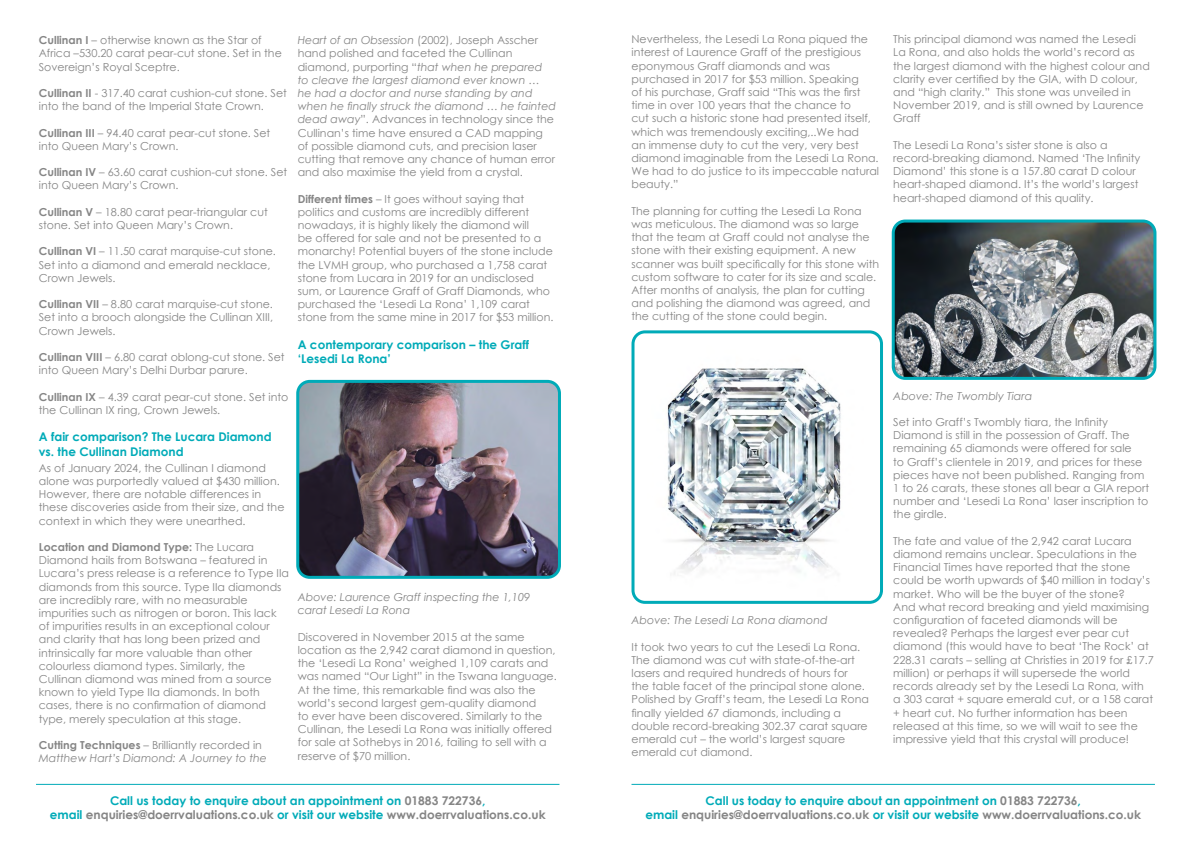
<style>
.page{position:relative;width:1191px;height:842px;background:#fff}
.page>*{position:absolute;margin:0;border:0;box-sizing:border-box;transform-origin:0 0}
.t1{font:700 12px/14.4px "Century Gothic";color:#858585;text-align:center}
.t2{font:700 12px/14.4px "Century Gothic";color:#00abb8}
.t3{font:11px/13.2px "Century Gothic";color:#858585}
.t4{font:italic 11px/13.2px "Century Gothic";color:#858585}
.s1{font-weight:700}
.s2{font-weight:700;font-style:normal}
.s3{font-style:normal}
.s4{font-style:italic}
.s5{color:#00abb8}
</style>
<div class="page">
<hr style="left:36px;top:784px;width:523px;height:1px;background:#00abb8">
<hr style="left:631px;top:784px;width:524px;height:1px;background:#00abb8">
<img style="left:300px;top:384px;width:257px;height:191px">
<div style="left:296px;top:380px;width:265px;height:199px;border:3px solid #00abb8;border-radius:12px"></div>
<img style="left:667px;top:368px;width:174px;height:207px">
<div style="left:631px;top:330px;width:252px;height:274px;border:3px solid #00abb8;border-radius:12px"></div>
<img style="left:895px;top:221px;width:260px;height:156px">
<div style="left:891px;top:220px;width:265px;height:160px;border:3px solid #00abb8;border-radius:12px"></div>
<p class="t3" style="left:39px;top:33px;width:244px"><span class="s1">Cullinan I</span> – otherwise known as the Star of<br>Africa –530.20 carat pear-cut stone. Set in the<br>Sovereign’s Royal Sceptre.</p>
<p class="t3" style="left:39px;top:86px;width:249px"><span class="s1">Cullinan II</span> - 317.40 carat cushion-cut stone. Set into the band of the Imperial State Crown.</p>
<p class="t3" style="left:39px;top:126px;width:233px"><span class="s1">Cullinan III</span> – 94.40 carat pear-cut stone. Set into Queen Mary’s Crown.</p>
<p class="t3" style="left:39px;top:165px;width:250px"><span class="s1">Cullinan IV</span> – 63.60 carat cushion-cut stone. Set into Queen Mary’s Crown.</p>
<p class="t3" style="left:39px;top:205px;width:230px"><span class="s1">Cullinan V</span> – 18.80 carat pear-triangular cut stone. Set into Queen Mary’s Crown.</p>
<p class="t3" style="left:39px;top:245px;width:238px"><span class="s1">Cullinan VI</span> – 11.50 carat marquise-cut stone.<br>Set into a diamond and emerald necklace,<br>Crown Jewels.</p>
<p class="t3" style="left:39px;top:297px;width:236px;text-align:justify"><span class="s1">Cullinan VII</span> – 8.80 carat marquise-cut stone.<br>Set into a brooch alongside the Cullinan XIII, Crown Jewels.</p>
<p class="t3" style="left:39px;top:350px;width:247px"><span class="s1">Cullinan VIII</span> – 6.80 carat oblong-cut stone. Set into Queen Mary’s Delhi Durbar parure.</p>
<p class="t3" style="left:39px;top:390px;width:251px"><span class="s1">Cullinan IX</span> – 4.39 carat pear-cut stone. Set into the Cullinan IX ring, Crown Jewels.</p>
<p class="t2" style="left:39px;top:429px;width:234px">A fair comparison? The Lucara Diamond vs. the Cullinan Diamond</p>
<p class="t3" style="left:39px;top:461px;width:247px">As of January 2024, the Cullinan I diamond alone was purportedly valued at $430 million.<br>However, there are notable differences in these discoveries aside from their size, and the context in which they were unearthed.</p>
<p class="t3" style="left:39px;top:540px;width:252px"><span class="s1">Location and Diamond Type:</span> The Lucara Diamond hails from Botswana – featured in Lucara’s press release is a reference to Type IIa diamonds from this source. Type IIa diamonds are incredibly rare, with no measurable impurities such as nitrogen or boron. This lack of impurities results in an exceptional colour and clarity that has long been prized and intrinsically far more valuable than other colourless diamond types. Similarly, the Cullinan diamond was mined from a source known to yield Type IIa diamonds. In both cases, there is no confirmation of diamond type, merely speculation at this stage.</p>
<p class="t4" style="left:39px;top:738px;width:230px"><span class="s2">Cutting Techniques</span> <span class="s3">– Brilliantly recorded in<br></span>Matthew Hart’s Diamond: A Journey to the</p>
<p class="t3" style="left:298px;top:34px;width:260px"><span class="s4">Heart of an Obsession</span> (2002), Joseph Asscher hand polished and faceted the Cullinan diamond, purporting “<span class="s4">that when he prepared to cleave the largest diamond ever known … he had a doctor and nurse standing by and when he finally struck the diamond … he fainted dead away</span>”. Advances in technology since the Cullinan’s time have ensured a CAD mapping of possible diamond cuts, and precision laser cutting that remove any chance of human error and also maximise the yield from a crystal.</p>
<p class="t3" style="left:298px;top:192px;width:257px"><span class="s1">Different times</span> – It goes without saying that politics and customs are incredibly different nowadays, it is highly likely the diamond will<br>be offered for sale and not be presented to a monarchy! Potential buyers of the stone include the LVMH group, who purchased a 1,758 carat stone from Lucara in 2019 for an undisclosed sum, or Laurence Graff of Graff Diamonds, who purchased the ‘Lesedi La Rona’ 1,109 carat stone from the same mine in 2017 for $53 million.</p>
<p class="t2" style="left:298px;top:337px;width:233px">A contemporary comparison – the Graff ‘Lesedi La Rona’</p>
<p class="t4" style="left:298px;top:590px;width:234px">Above: Laurence Graff inspecting the 1,109 carat Lesedi La Rona</p>
<p class="t3" style="left:298px;top:630px;width:260px">Discovered in November 2015 at the same location as the 2,942 carat diamond in question, the ‘Lesedi La Rona’ weighed 1,109 carats and was named “Our Light” in the Tswana language.<br>At the time, this remarkable find was also the world’s second largest gem-quality diamond<br>to ever have been discovered. Similarly to the Cullinan, the Lesedi La Rona was initially offered for sale at Sothebys in 2016, failing to sell with a reserve of $70 million.</p>
<p class="t3" style="left:631px;top:32px;width:249px">Nevertheless, the Lesedi La Rona piqued the interest of Laurence Graff of the prestigious eponymous Graff diamonds and was purchased in 2017 for $53 million. Speaking<br>of his purchase, Graff said “This was the first time in over 100 years that the chance to<br>cut such a historic stone had presented itself, which was tremendously exciting,..We had<br>an immense duty to cut the very, very best diamond imaginable from the Lesedi La Rona.<br>We had to do justice to its impeccable natural beauty.”</p>
<p class="t3" style="left:631px;top:204px;width:249px">The planning for cutting the Lesedi La Rona was meticulous. The diamond was so large that the team at Graff could not analyse the stone with their existing equipment. A new scanner was built specifically for this stone with custom software to cater for its size and scale.<br>After months of analysis, the plan for cutting and polishing the diamond was agreed, and the cutting of the stone could begin.</p>
<p class="t3" style="left:893px;top:32px;width:258px">This principal diamond was named the Lesedi La Rona, and also holds the world’s record as the largest diamond with the highest colour and clarity ever certified by the GIA, with D colour, and “high clarity.” This stone was unveiled in November 2019, and is still owned by Laurence Graff</p>
<p class="t3" style="left:893px;top:138px;width:248px">The Lesedi La Rona’s sister stone is also a record-breaking diamond. Named ‘The Infinity Diamond’ this stone is a 157.80 carat D colour heart-shaped diamond. It’s the world’s largest heart-shaped diamond of this quality.</p>
<p class="t4" style="left:631px;top:613px;width:198px">Above: The Lesedi La Rona diamond</p>
<p class="t3" style="left:631px;top:640px;width:239px">It took two years to cut the Lesedi La Rona.<br>The diamond was cut with state-of-the-art lasers and required hundreds of hours for<br>the table facet of the principal stone alone.<br>Polished by Graff’s team, the Lesedi La Rona finally yielded 67 diamonds, including a double record-breaking 302.37 carat square emerald cut – the world’s largest square emerald cut diamond.</p>
<p class="t4" style="left:893px;top:389px;width:140px">Above: The Twombly Tiara</p>
<p class="t3" style="left:893px;top:415px;width:257px">Set into Graff’s Twombly tiara, the Infinity Diamond is still in the possession of Graff. The remaining 65 diamonds were offered for sale<br>to Graff’s clientele in 2019, and prices for these pieces have not been published. Ranging from 1 to 26 carats, these stones all bear a GIA report number and ‘Lesedi La Rona’ laser inscription to the girdle.</p>
<p class="t3" style="left:893px;top:534px;width:262px">The fate and value of the 2,942 carat Lucara diamond remains unclear. Speculations in the Financial Times have reported that the stone could be worth upwards of $40 million in today’s market. Who will be the buyer of the stone?<br>And what record breaking and yield maximising configuration of faceted diamonds will be revealed? Perhaps the largest ever pear cut diamond (this would have to beat ‘The Rock’ at 228.31 carats – selling at Christies in 2019 for £17.7 million) or perhaps it will supersede the world records already set by the Lesedi La Rona, with<br>a 303 carat + square emerald cut, or a 158 carat + heart cut. No further information has been released at this time, so we will wait to see the impressive yield that this crystal will produce!</p>
<p class="t1" style="left:50px;top:793px;width:497px"><span class="s5">Call us today to enquire about an appointment on</span> 01883 722736<span class="s5">,<br>email</span> enquiries@doerrvaluations.co.uk <span class="s5">or visit our website</span> www.doerrvaluations.co.uk</p>
<p class="t1" style="left:645px;top:793px;width:497px"><span class="s5">Call us today to enquire about an appointment on</span> 01883 722736<span class="s5">,<br>email</span> enquiries@doerrvaluations.co.uk <span class="s5">or visit our website</span> www.doerrvaluations.co.uk</p>
</div>
